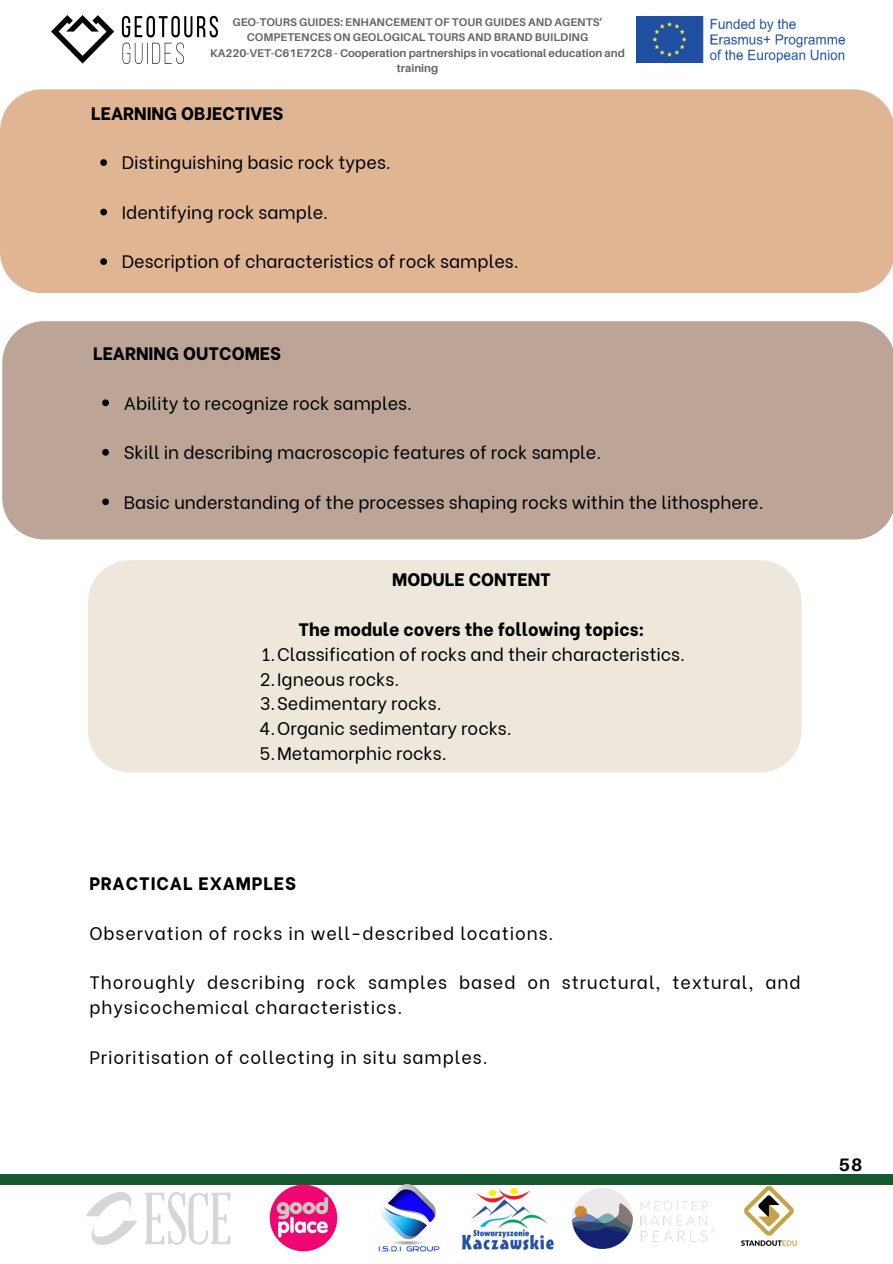
<style>
.page{position:relative;width:893px;height:1264px;background:#fff}
.page>*{position:absolute;margin:0;border:0;box-sizing:border-box;transform-origin:0 0}
.t1{font:18px/24.8px "Be Vietnam";color:#000}
.t2{font:18px/24.8px "Be Vietnam";letter-spacing:.05em;color:#000}
.t3{font:800 18px "Be Vietnam";color:#000}
.t4{font:800 18px "Be Vietnam";letter-spacing:.05em;color:#000}
.t5{font:700 18px "Aileron";color:#000}
.t6{font:700 11.25px/15.3px "Aileron";color:#666;text-align:center}
</style>
<div class="page">
<div style="left:0;top:1174px;width:892px;height:10px;background:#165830"></div>
<img style="left:51px;top:15px;width:166px;height:49px">
<img style="left:636px;top:16px;width:208px;height:47px">
<img style="left:86px;top:1192px;width:145px;height:52px">
<img style="left:265px;top:1184px;width:76px;height:68px">
<img style="left:374px;top:1184px;width:68px;height:68px">
<img style="left:462px;top:1188px;width:91px;height:60px">
<img style="left:572px;top:1188px;width:142px;height:60px">
<img style="left:721px;top:1184px;width:94px;height:62px">
<div style="left:0;top:89px;width:892px;height:204px;background:#dfb593"></div>
<div style="left:2px;top:321px;width:890px;height:218px;background:#bca496"></div>
<svg style="left:102px;top:399px;width:7px;height:7px"></svg>
<svg style="left:102px;top:449px;width:7px;height:6px"></svg>
<svg style="left:102px;top:498px;width:7px;height:7px"></svg>
<div style="left:88px;top:560px;width:713px;height:212px;background:#eee7dc"></div>
<svg style="left:100px;top:159px;width:7px;height:7px"></svg>
<svg style="left:100px;top:209px;width:7px;height:6px"></svg>
<svg style="left:100px;top:258px;width:7px;height:7px"></svg>
<p class="t6" style="left:210px;top:14px;width:416px">GEO-TOURS GUIDES: ENHANCEMENT OF TOUR GUIDES AND AGENTS’ COMPETENCES ON GEOLOGICAL TOURS AND BRAND BUILDING KA220-VET-C61E72C8 - Cooperation partnerships in vocational education and training</p>
<p class="t3" style="left:91px;top:98px;width:194px">LEARNING OBJECTIVES</p>
<p class="t1" style="left:122px;top:148px;width:270px">Distinguishing basic rock types.</p>
<p class="t1" style="left:122px;top:198px;width:208px">Identifying rock sample.</p>
<p class="t1" style="left:122px;top:247px;width:398px">Description of characteristics of rock samples.</p>
<p class="t3" style="left:93px;top:338px;width:189px">LEARNING OUTCOMES</p>
<p class="t1" style="left:124px;top:389px;width:290px">Ability to recognize rock samples.</p>
<p class="t1" style="left:124px;top:438px;width:479px">Skill in describing macroscopic features of rock sample.</p>
<p class="t1" style="left:124px;top:488px;width:641px">Basic understanding of the processes shaping rocks within the lithosphere.</p>
<p class="t3" style="left:392px;top:565px;width:160px">MODULE CONTENT</p>
<p class="t3" style="left:298px;top:614px;width:348px">The module covers the following topics:</p>
<p class="t1" style="left:259px;top:640px;width:427px">1.Classification of rocks and their characteristics.<br>2.Igneous rocks.<br>3.Sedimentary rocks.<br>4.Organic sedimentary rocks.<br>5.Metamorphic rocks.</p>
<p class="t4" style="left:89px;top:868px;width:208px">PRACTICAL EXAMPLES</p>
<p class="t2" style="left:89px;top:919px;width:465px">Observation of rocks in well-described locations.</p>
<p class="t2" style="left:89px;top:968px;width:712px">Thoroughly describing rock samples based on structural, textural, and physicochemical characteristics.</p>
<p class="t2" style="left:89px;top:1042px;width:400px">Prioritisation of collecting in situ samples.</p>
<p class="t5" style="left:838px;top:1153px;width:25px">58</p>
</div>
